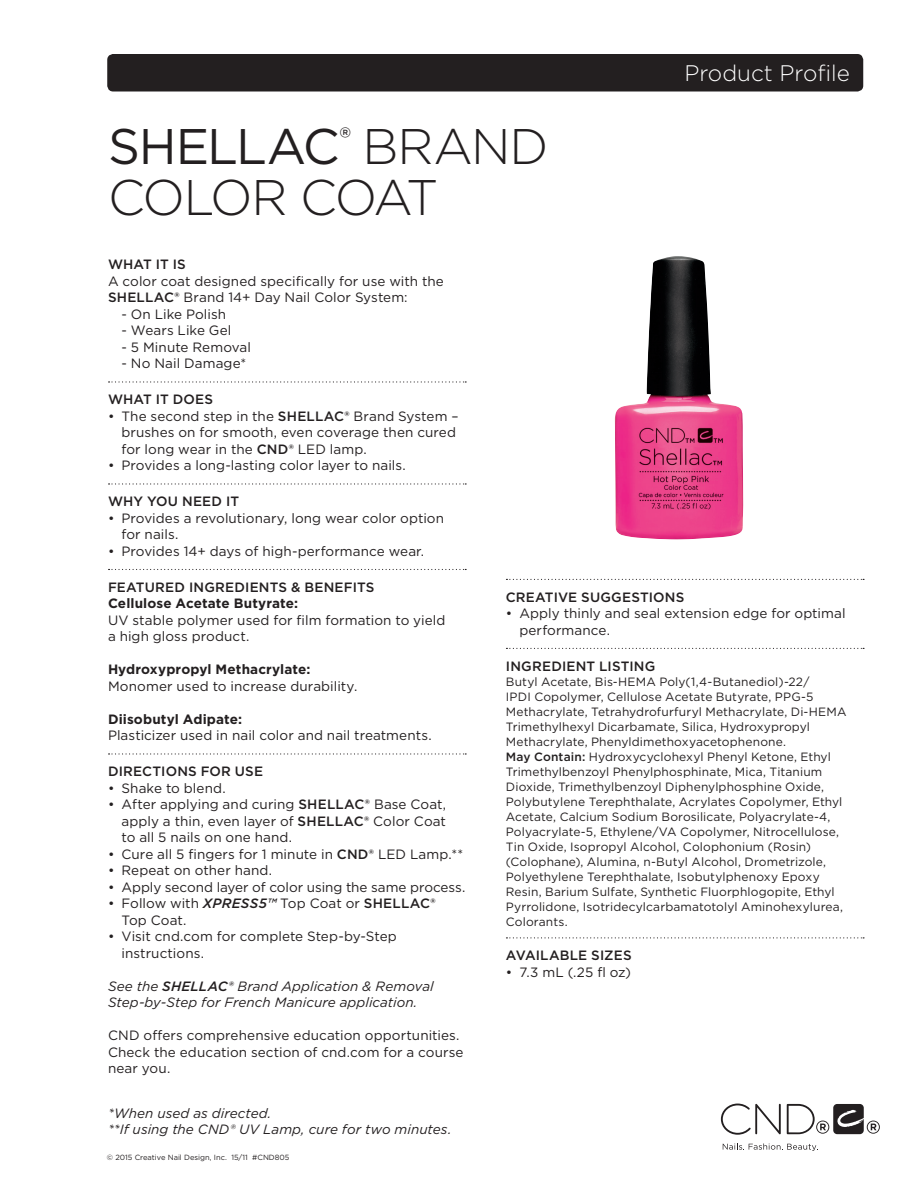
<style>
.page{position:relative;width:918px;height:1188px;background:#fff}
.page>*{position:absolute;margin:0;border:0;box-sizing:border-box;transform-origin:0 0}
.Product_Name{font:300 49.95px/50.6px "Gotham";letter-spacing:-.045em;color:#231f20}
.t1{font:300 22.5px "Gotham";color:#fff}
.Basic_Bullets{font:13.5px/16.5px "Gotham";letter-spacing:.005em;color:#231f20}
.Body_Copy{font:13.5px/16.5px "Gotham";letter-spacing:.005em;color:#231f20}
.Body_Copy-2{font:italic 13.5px/16.5px "Gotham";letter-spacing:.005em;color:#231f20}
.Sm_Section_Header_w{font:500 13.5px "Gotham";letter-spacing:.01em;color:#231f20}
.Sm_Section_Subhead{font:700 13.5px "Gotham";letter-spacing:.01em;color:#231f20}
.Ingredients{font:12px/15px "Gotham";letter-spacing:.01em;color:#231f20}
.t2{font:7.5px "Gotham";color:#231f20}
.s1{font-weight:400}
.s2{font-weight:500}
.s3{font-weight:500;font-style:italic}
</style>
<div class="page">
<div style="left:107px;top:54px;width:756px;height:38px;background:#231f20;border-radius:6px"></div>
<svg style="left:723px;top:1143px;width:95px;height:8px"></svg>
<svg style="left:721px;top:1104px;width:159px;height:31px"></svg>
<svg style="left:506px;top:579px;width:358px;height:1px"></svg>
<svg style="left:506px;top:648px;width:358px;height:1px"></svg>
<svg style="left:506px;top:937px;width:358px;height:1px"></svg>
<svg style="left:109px;top:381px;width:357px;height:2px"></svg>
<svg style="left:109px;top:483px;width:357px;height:2px"></svg>
<svg style="left:109px;top:569px;width:357px;height:1px"></svg>
<svg style="left:109px;top:753px;width:357px;height:2px"></svg>
<img style="left:614px;top:256px;width:129px;height:284px">
<p class="Product_Name" style="left:108px;top:120px;width:442px"><span class="s1">SHELLAC</span><sup>®</sup> BRAND<br>COLOR COAT</p>
<h2 class="t1" style="left:685px;top:59px;width:167px">Product Profile</h2>
<p class="Sm_Section_Header_w" style="left:108px;top:256px;width:79px">WHAT IT IS</p>
<p class="Basic_Bullets" style="left:108px;top:272px;width:337px">A color coat designed specifically for use with the<br><span class="s2">SHELLAC®</span> Brand 14+ Day Nail Color System:</p>
<p class="Basic_Bullets" style="left:122px;top:305px;width:106px">- On Like Polish</p>
<p class="Basic_Bullets" style="left:122px;top:322px;width:111px">- Wears Like Gel</p>
<p class="Basic_Bullets" style="left:122px;top:338px;width:131px">- 5 Minute Removal</p>
<p class="Basic_Bullets" style="left:122px;top:355px;width:126px">- No Nail Damage*</p>
<p class="Sm_Section_Header_w" style="left:108px;top:391px;width:107px">WHAT IT DOES</p>
<p class="Basic_Bullets" style="left:122px;top:407px;width:339px;text-indent:-14px">• The second step in the <span class="s2">SHELLAC®</span> Brand System – brushes on for smooth, even coverage then cured for long wear in the <span class="s2">CND®</span> LED lamp.</p>
<p class="Basic_Bullets" style="left:108px;top:457px;width:299px">• Provides a long-lasting color layer to nails.</p>
<p class="Sm_Section_Header_w" style="left:108px;top:493px;width:133px">WHY YOU NEED IT</p>
<p class="Basic_Bullets" style="left:122px;top:509px;width:324px;text-indent:-14px">• Provides a revolutionary, long wear color option for nails.</p>
<p class="Basic_Bullets" style="left:108px;top:542px;width:318px">• Provides 14+ days of high-performance wear.</p>
<p class="Sm_Section_Header_w" style="left:108px;top:578px;width:268px">FEATURED INGREDIENTS &amp; BENEFITS</p>
<p class="Sm_Section_Subhead" style="left:108px;top:594px;width:192px">Cellulose Acetate Butyrate:</p>
<p class="Body_Copy" style="left:108px;top:611px;width:339px">UV stable polymer used for film formation to yield a high gloss product.</p>
<p class="Sm_Section_Subhead" style="left:108px;top:660px;width:204px">Hydroxypropyl Methacrylate:</p>
<p class="Body_Copy" style="left:108px;top:677px;width:251px">Monomer used to increase durability.</p>
<p class="Sm_Section_Subhead" style="left:108px;top:710px;width:136px">Diisobutyl Adipate:</p>
<p class="Body_Copy" style="left:108px;top:727px;width:325px">Plasticizer used in nail color and nail treatments.</p>
<p class="Sm_Section_Header_w" style="left:108px;top:763px;width:157px">DIRECTIONS FOR USE</p>
<p class="Basic_Bullets" style="left:108px;top:779px;width:119px">• Shake to blend.</p>
<p class="Basic_Bullets" style="left:122px;top:796px;width:326px;text-align:justify;text-indent:-14px">• After applying and curing <span class="s2">SHELLAC®</span> Base Coat, apply a thin, even layer of <span class="s2">SHELLAC®</span> Color Coat to all 5 nails on one hand.</p>
<p class="Basic_Bullets" style="left:108px;top:845px;width:357px">• Cure all 5 fingers for 1 minute in <span class="s2">CND®</span> LED Lamp.**</p>
<p class="Basic_Bullets" style="left:108px;top:862px;width:166px">• Repeat on other hand.</p>
<p class="Basic_Bullets" style="left:108px;top:878px;width:359px">• Apply second layer of color using the same process.</p>
<p class="Basic_Bullets" style="left:122px;top:895px;width:316px;text-indent:-14px">• Follow with <span class="s3">XPRESS5™</span> Top Coat or <span class="s2">SHELLAC®<br></span>Top Coat.</p>
<p class="Basic_Bullets" style="left:122px;top:928px;width:277px;text-indent:-14px">• Visit cnd.com for complete Step-by-Step instructions.</p>
<p class="Body_Copy-2" style="left:108px;top:977px;width:327px">See the <span class="s2">SHELLAC®</span> Brand Application &amp; Removal<br>Step-by-Step for French Manicure application.</p>
<p class="Body_Copy" style="left:108px;top:1027px;width:357px">CND offers comprehensive education opportunities.<br>Check the education section of cnd.com for a course near you.</p>
<p class="Body_Copy-2" style="left:108px;top:1104px;width:165px">*When used as directed.</p>
<p class="Body_Copy-2" style="left:108px;top:1121px;width:345px">**If using the CND® UV Lamp, cure for two minutes.</p>
<p class="t2" style="left:107px;top:1153px;width:184px">© 2015 Creative Nail Design, Inc. 15/11 #CND805</p>
<p class="Sm_Section_Header_w" style="left:506px;top:588px;width:180px">CREATIVE SUGGESTIONS</p>
<p class="Basic_Bullets" style="left:519px;top:605px;width:328px;text-indent:-14px">• Apply thinly and seal extension edge for optimal performance.</p>
<p class="Sm_Section_Header_w" style="left:506px;top:657px;width:151px">INGREDIENT LISTING</p>
<p class="Ingredients" style="left:506px;top:674px;width:342px">Butyl Acetate, Bis-HEMA Poly(1,4-Butanediol)-22/<br>IPDI Copolymer, Cellulose Acetate Butyrate, PPG-5<br>Methacrylate, Tetrahydrofurfuryl Methacrylate, Di-HEMA Trimethylhexyl Dicarbamate, Silica, Hydroxypropyl Methacrylate, Phenyldimethoxyacetophenone.</p>
<p class="Ingredients" style="left:506px;top:749px;width:339px"><span class="s2">May Contain:</span> Hydroxycyclohexyl Phenyl Ketone, Ethyl Trimethylbenzoyl Phenylphosphinate, Mica, Titanium Dioxide, Trimethylbenzoyl Diphenylphosphine Oxide, Polybutylene Terephthalate, Acrylates Copolymer, Ethyl Acetate, Calcium Sodium Borosilicate, Polyacrylate-4, Polyacrylate-5, Ethylene/VA Copolymer, Nitrocellulose, Tin Oxide, Isopropyl Alcohol, Colophonium (Rosin) (Colophane), Alumina, n-Butyl Alcohol, Drometrizole, Polyethylene Terephthalate, Isobutylphenoxy Epoxy Resin, Barium Sulfate, Synthetic Fluorphlogopite, Ethyl Pyrrolidone, Isotridecylcarbamatotolyl Aminohexylurea, Colorants.</p>
<p class="Sm_Section_Header_w" style="left:506px;top:946px;width:127px">AVAILABLE SIZES</p>
<p class="Basic_Bullets" style="left:506px;top:963px;width:127px">• 7.3 mL (.25 fl oz)</p>
</div>
